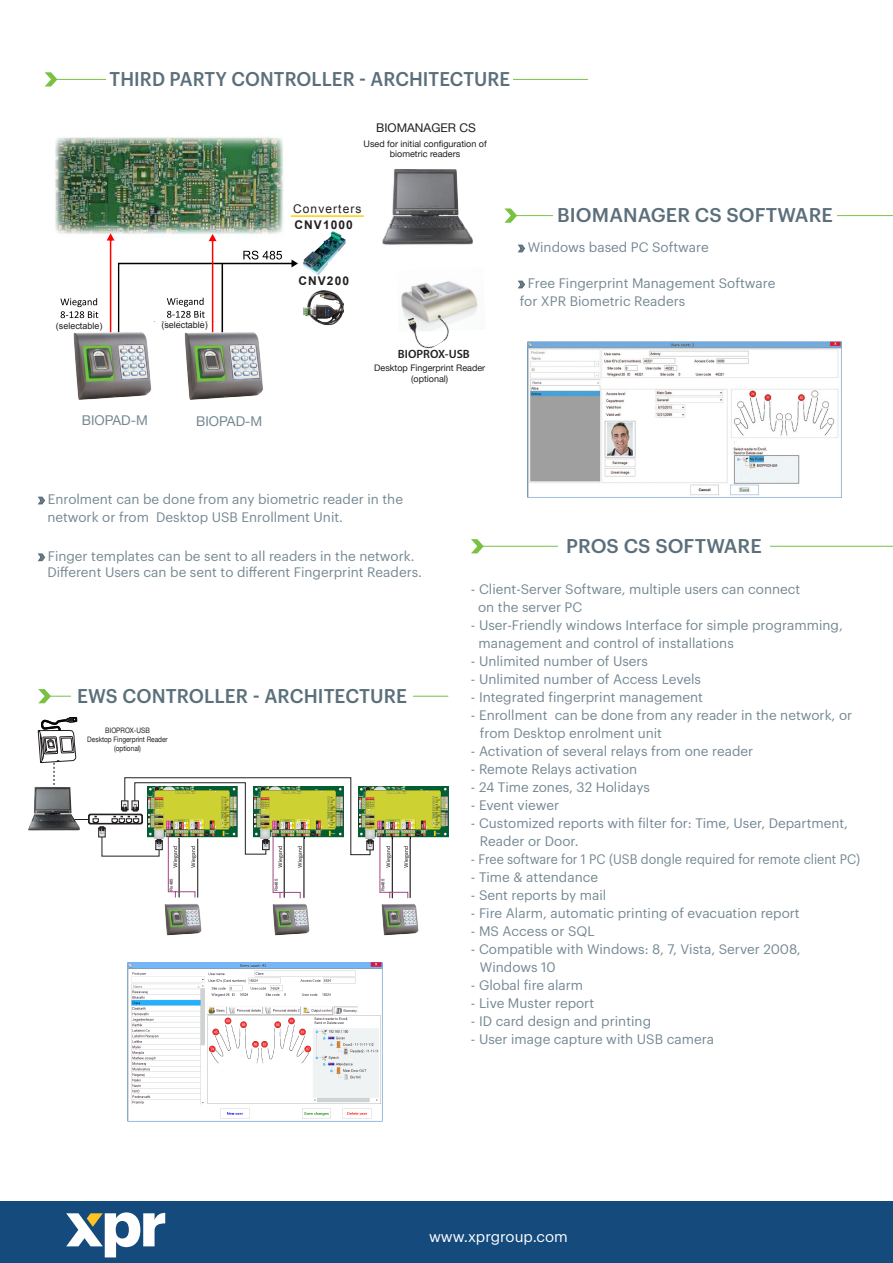
<style>
.page{position:relative;width:893px;height:1263px;background:#fff}
.page>*{position:absolute;margin:0;border:0;box-sizing:border-box;transform-origin:0 0}
.t1{font:500 19.5px "Graphik";letter-spacing:.005em;color:#5b6f7b}
.t2{font:500 19.5px "Graphik";letter-spacing:.005em;color:#5b6f7b;scale:.94 1}
.t3{font:500 19.5px "Graphik";letter-spacing:.005em;color:#5b6f7b;scale:.96 1}
.t4{font:15px "Graphik";color:#fff}
.letras9{font:13.5px/18px "Graphik";color:#758893}
.letras9-2{font:13.5px "Graphik";color:#758893;scale:.93 1}
.t5{font:13.5px "Helvetica Neue";color:#758893}
.t6{font:700 12px "Arial";letter-spacing:.09em;color:#231f20}
.t7{font:12px "Helvetica Neue";color:#231f20}
.t8{font:600 12px "Myriad Pro";color:#231f20}
.t9{font:12px "Arial";letter-spacing:.09em;color:#231f20}
.t10{font:9px/10.8px "Helvetica Neue";color:#231f20;text-align:center}
.t11{font:9px "Arial";color:#231f20}
.t12{font:italic 9px "Arial";color:#000}
.t13{font:7.5px "Helvetica Neue";color:#231f20;scale:.87 1}
.t14{font:4.2px "Arial";color:#231f20}
</style>
<div class="page">
<hr style="left:410px;top:836px;width:1px;height:62px;background:#040504">
<img style="left:409px;top:787px;width:39px;height:51px">
<img style="left:28px;top:787px;width:10px;height:43px">
<svg style="left:517px;top:244px;width:9px;height:9px"></svg>
<svg style="left:517px;top:280px;width:9px;height:9px"></svg>
<img style="left:527px;top:341px;width:315px;height:157px">
<img style="left:562px;top:473px;width:294px;height:1px">
<img style="left:128px;top:962px;width:254px;height:159px">
<svg style="left:37px;top:496px;width:9px;height:9px"></svg>
<svg style="left:37px;top:553px;width:9px;height:9px"></svg>
<img style="left:302px;top:231px;width:44px;height:45px">
<img style="left:55px;top:137px;width:229px;height:97px">
<img style="left:382px;top:169px;width:91px;height:76px">
<svg style="left:60px;top:298px;width:38px;height:20px"></svg>
<svg style="left:107px;top:233px;width:191px;height:96px"></svg>
<hr style="left:291px;top:215px;width:73px;height:2px;background:#fed006">
<img style="left:303px;top:290px;width:41px;height:36px">
<img style="left:401px;top:281px;width:77px;height:41px">
<img style="left:402px;top:300px;width:53px;height:49px">
<div style="left:0;top:1202px;width:893px;height:61px;background:#144a7c"></div>
<svg style="left:66px;top:1212px;width:99px;height:45px"></svg>
<svg style="left:504px;top:208px;width:13px;height:15px"></svg>
<svg style="left:471px;top:539px;width:13px;height:14px"></svg>
<hr style="left:516px;top:215px;width:377px;height:1px;background:#79c142">
<hr style="left:483px;top:546px;width:410px;height:1px;background:#79c142">
<div style="left:553px;top:206px;width:284px;height:19px;background:#fff"></div>
<svg style="left:45px;top:72px;width:12px;height:15px"></svg>
<svg style="left:38px;top:689px;width:13px;height:14px"></svg>
<hr style="left:56px;top:79px;width:532px;height:1px;background:#79c142">
<hr style="left:50px;top:696px;width:398px;height:1px;background:#79c142">
<div style="left:107px;top:70px;width:406px;height:25px;background:#fff"></div>
<div style="left:558px;top:537px;width:212px;height:19px;background:#fff"></div>
<div style="left:71px;top:687px;width:342px;height:21px;background:#fff"></div>
<img style="left:73px;top:329px;width:79px;height:71px">
<img style="left:164px;top:904px;width:38px;height:32px">
<img style="left:272px;top:904px;width:38px;height:32px">
<img style="left:381px;top:894px;width:38px;height:42px">
<img style="left:184px;top:329px;width:79px;height:71px">
<svg style="left:38px;top:717px;width:371px;height:182px"></svg>
<p class="t2" style="left:110px;top:64px;width:428px">THIRD PARTY CONTROLLER - ARCHITECTURE</p>
<p class="t7" style="left:376px;top:119px;width:101px">BIOMANAGER CS</p>
<p class="t10" style="left:363px;top:139px;width:125px">Used for initial configuration of biometric readers</p>
<p class="t9" style="left:293px;top:201px;width:70px">Converters</p>
<p class="t6" style="left:294px;top:217px;width:60px">CNV1000</p>
<p class="t12" style="left:151px;top:319px;width:65px">(sélectionnable)</p>
<p class="t11" style="left:56px;top:320px;width:48px">(selectable)</p>
<p class="t11" style="left:161px;top:319px;width:48px">(selectable)</p>
<p class="t5" style="left:82px;top:411px;width:68px">BIOPAD-M</p>
<p class="t5" style="left:196px;top:411px;width:68px">BIOPAD-M</p>
<p class="t6" style="left:298px;top:273px;width:52px">CNV200</p>
<p class="t8" style="left:398px;top:346px;width:73px">BIOPROX-USB</p>
<p class="t10" style="left:374px;top:363px;width:113px">Desktop Fingerprint Reader (optional)</p>
<p class="letras9" style="left:47px;top:489px;width:357px;text-indent:-8px">› Enrolment can be done from any biometric reader in the network or from Desktop USB Enrollment Unit.</p>
<p class="letras9" style="left:40px;top:546px;width:384px;line-height:16.5px;text-align:center">› Finger templates can be sent to all readers in the network.<br>Different Users can be sent to different Fingerprint Readers.</p>
<p class="t1" style="left:557px;top:200px;width:277px">BIOMANAGER CS SOFTWARE</p>
<p class="letras9" style="left:520px;top:237px;width:190px">› Windows based PC Software</p>
<p class="letras9" style="left:520px;top:273px;width:257px">› Free Fingerprint Management Software</p>
<p class="letras9" style="left:520px;top:291px;width:167px">for XPR Biometric Readers</p>
<p class="t1" style="left:566px;top:531px;width:197px">PROS CS SOFTWARE</p>
<p class="t3" style="left:77px;top:681px;width:345px">EWS CONTROLLER - ARCHITECTURE</p>
<p class="t13" style="left:105px;top:725px;width:53px">BIOPROX-USB</p>
<p class="t13" style="left:87px;top:734px;width:94px">Desktop Fingerprint Reader</p>
<p class="t13" style="left:114px;top:743px;width:32px">(optional)</p>
<p class="t14" style="left:169px;top:890px;width:14px;rotate:-90deg">Rs485</p>
<p class="t14" style="left:273px;top:891px;width:14px;rotate:-90deg">Rs485</p>
<p class="t14" style="left:380px;top:891px;width:14px;rotate:-90deg">Rs485</p>
<p class="letras9" style="left:471px;top:579px;width:331px">- Client-Server Software, multiple users can connect</p>
<p class="letras9" style="left:478px;top:597px;width:106px">on the server PC</p>
<p class="letras9" style="left:471px;top:615px;width:373px">- User-Friendly windows Interface for simple programming,</p>
<p class="letras9" style="left:478px;top:633px;width:257px">management and control of installations</p>
<p class="letras9" style="left:471px;top:651px;width:179px">- Unlimited number of Users</p>
<p class="letras9" style="left:471px;top:669px;width:232px">- Unlimited number of Access Levels</p>
<p class="letras9" style="left:471px;top:687px;width:234px">- Integrated fingerprint management</p>
<p class="letras9" style="left:471px;top:705px;width:383px">- Enrollment can be done from any reader in the network, or</p>
<p class="letras9" style="left:480px;top:723px;width:184px">from Desktop enrolment unit</p>
<p class="letras9" style="left:471px;top:741px;width:284px">- Activation of several relays from one reader</p>
<p class="letras9" style="left:471px;top:759px;width:168px">- Remote Relays activation</p>
<p class="letras9" style="left:471px;top:777px;width:180px">- 24 Time zones, 32 Holidays</p>
<p class="letras9" style="left:471px;top:795px;width:90px">- Event viewer</p>
<p class="letras9" style="left:471px;top:813px;width:379px">- Customized reports with filter for: Time, User, Department,</p>
<p class="letras9" style="left:480px;top:831px;width:100px">Reader or Door.</p>
<p class="letras9-2" style="left:471px;top:849px;width:420px">- Free software for 1 PC (USB dongle required for remote client PC)</p>
<p class="letras9" style="left:471px;top:867px;width:129px">- Time &amp; attendance</p>
<p class="letras9" style="left:471px;top:885px;width:137px">- Sent reports by mail</p>
<p class="letras9" style="left:471px;top:903px;width:330px">- Fire Alarm, automatic printing of evacuation report</p>
<p class="letras9" style="left:471px;top:921px;width:125px">- MS Access or SQL</p>
<p class="letras9" style="left:471px;top:939px;width:331px">- Compatible with Windows: 8, 7, Vista, Server 2008,</p>
<p class="letras9" style="left:480px;top:957px;width:77px">Windows 10</p>
<p class="letras9" style="left:471px;top:975px;width:114px">- Global fire alarm</p>
<p class="letras9" style="left:471px;top:993px;width:125px">- Live Muster report</p>
<p class="letras9" style="left:471px;top:1011px;width:182px">- ID card design and printing</p>
<p class="letras9" style="left:471px;top:1029px;width:244px">- User image capture with USB camera</p>
<p class="t4" style="left:429px;top:1225px;width:140px">www.xprgroup.com</p>
</div>
